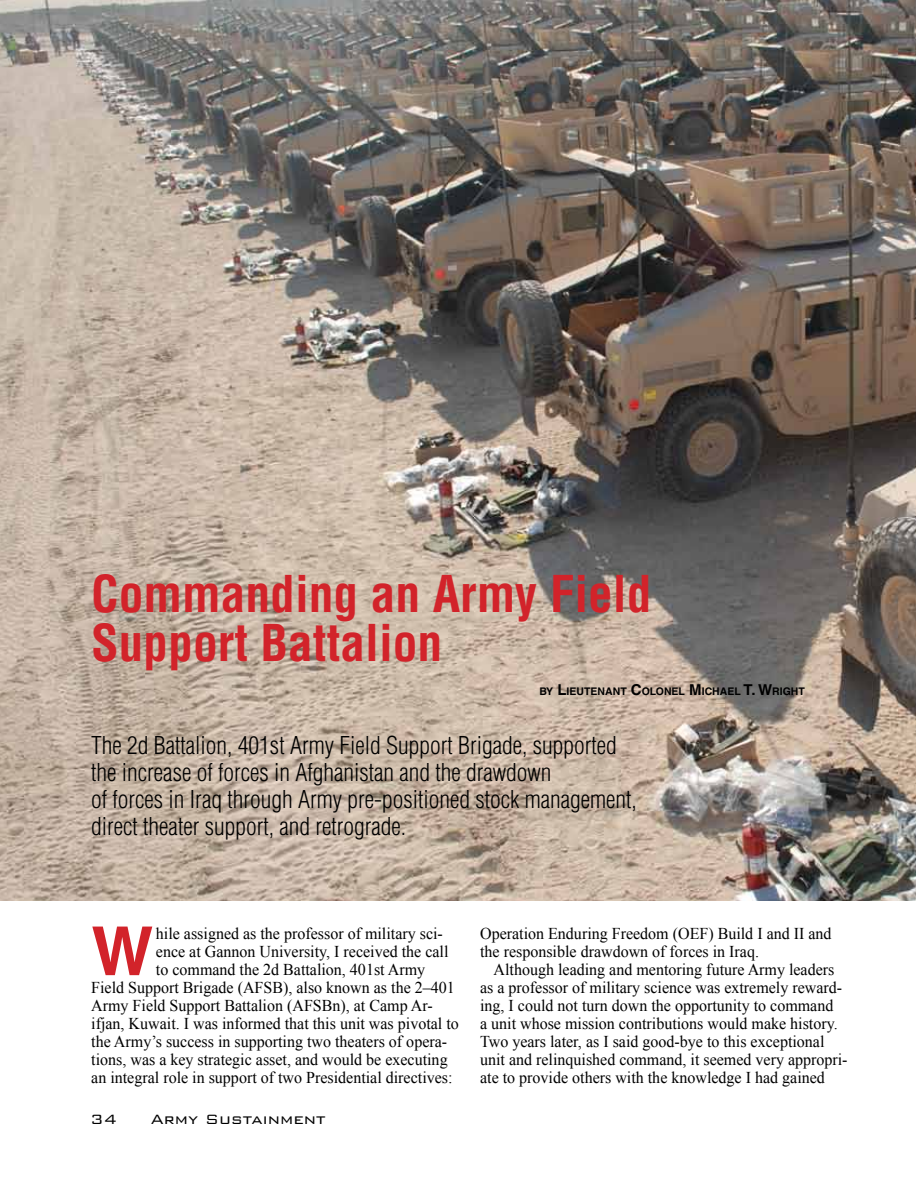
<style>
.page{position:relative;width:916px;height:1188px;background:#fff}
.page>*{position:absolute;margin:0;border:0;box-sizing:border-box;transform-origin:0 0}
.t1{font:700 67.65px "Helvetica LT Std";color:#d2232a}
.t2{font:700 condensed 49.5px/49.5px "Helvetica LT Std";color:#d2232a}
.t3{font:300 condensed 24px/27px "Helvetica LT Std";color:#000}
.t4{font:300 18px "Bank Gothic BT";color:#000}
.t5{font:16.5px "Times New Roman";color:#000}
.t6{font:700 10.5px "Helvetica LT Std";color:#000}
.s1{font-size:15px}
</style>
<div class="page">
<img style="left:0;top:0;width:915px;height:901px">
<p class="t2" style="left:91px;top:569px;width:561px">Commanding an Army Field<br>Support Battalion</p>
<p class="t6" style="left:539px;top:685px;width:267px">BY <span class="s1">L</span>IEUTENANT <span class="s1">C</span>OLONEL <span class="s1">M</span>ICHAEL <span class="s1">T. W</span>RIGHT</p>
<p class="t3" style="left:91px;top:731px;width:547px">The 2d Battalion, 401st Army Field Support Brigade, supported the increase of forces in Afghanistan and the drawdown<br>of forces in Iraq through Army pre-positioned stock management, direct theater support, and retrograde.</p>
<p class="t1" style="left:91px;top:910px;width:63px">W</p>
<p class="t5" style="left:156px;top:923px;width:288px">hile assigned as the professor of military sci-</p>
<p class="t5" style="left:156px;top:941px;width:294px">ence at Gannon University, I received the call</p>
<p class="t5" style="left:156px;top:959px;width:270px">to command the 2d Battalion, 401st Army</p>
<p class="t5" style="left:91px;top:977px;width:365px">Field Support Brigade (AFSB), also known as the 2–401</p>
<p class="t5" style="left:91px;top:995px;width:343px">Army Field Support Battalion (AFSBn), at Camp Ar-</p>
<p class="t5" style="left:91px;top:1013px;width:369px">ifjan, Kuwait. I was informed that this unit was pivotal to</p>
<p class="t5" style="left:91px;top:1031px;width:357px">the Army’s success in supporting two theaters of opera-</p>
<p class="t5" style="left:91px;top:1049px;width:358px">tions, was a key strategic asset, and would be executing</p>
<p class="t5" style="left:91px;top:1067px;width:362px">an integral role in support of two Presidential directives:</p>
<p class="t4" style="left:90px;top:1110px;width:28px">34</p>
<p class="t4" style="left:151px;top:1110px;width:176px">Army Sustainment</p>
<p class="t5" style="left:480px;top:923px;width:353px">Operation Enduring Freedom (OEF) Build I and II and</p>
<p class="t5" style="left:480px;top:941px;width:280px">the responsible drawdown of forces in Iraq.</p>
<p class="t5" style="left:493px;top:959px;width:342px">Although leading and mentoring future Army leaders</p>
<p class="t5" style="left:480px;top:977px;width:363px">as a professor of military science was extremely reward-</p>
<p class="t5" style="left:480px;top:995px;width:354px">ing, I could not turn down the opportunity to command</p>
<p class="t5" style="left:480px;top:1013px;width:359px">a unit whose mission contributions would make history.</p>
<p class="t5" style="left:480px;top:1031px;width:346px">Two years later, as I said good-bye to this exceptional</p>
<p class="t5" style="left:480px;top:1049px;width:369px">unit and relinquished command, it seemed very appropri-</p>
<p class="t5" style="left:480px;top:1067px;width:346px">ate to provide others with the knowledge I had gained</p>
</div>
